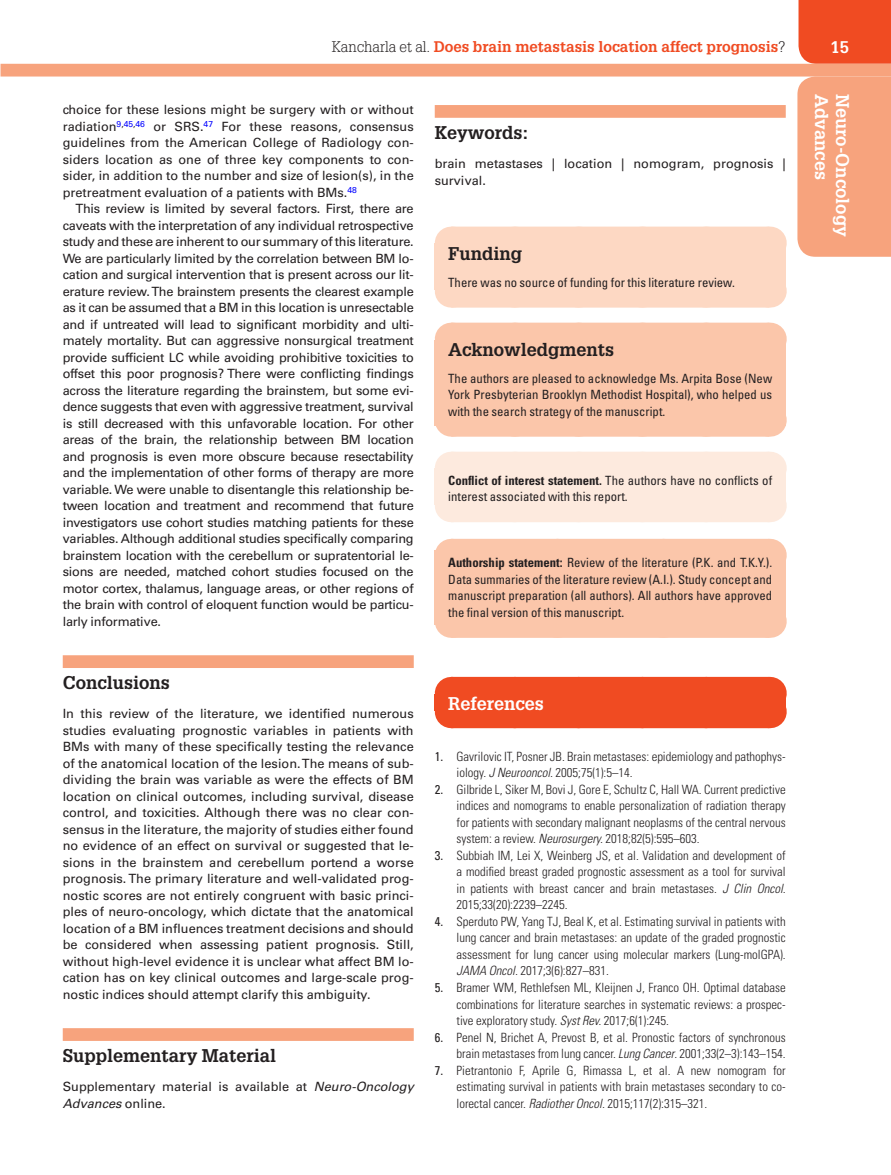
<style>
.page{position:relative;width:891px;height:1175px;background:#fff}
.page>*{position:absolute;margin:0;border:0;box-sizing:border-box;transform-origin:0 0}
.t1{font:700 18px "Glypha LT Std";color:#231f20}
.t2{font:700 18px "Glypha LT Std";color:#fff}
.t3{font:700 16.5px "Glypha LT Std";color:#fff}
.t4{font:700 15px "Glypha LT Std";color:#f04b22}
.t5{font:12.75px/16.5px "Univers LT Std";color:#231f20;text-align:justify}
.t6{font:300 condensed 12.75px/16.5px "Univers LT Std";color:#231f20;text-align:justify}
.t7{font:condensed 12.75px/16.5px "Univers LT Std";color:#231f20;text-align:justify}
.s1{font-weight:300;color:#231f20}
.s2{font-weight:700}
.s3{font-weight:700;font-size:12.9px}
.s4{font-style:italic}
.s5{font-weight:400}
</style>
<div class="page">
<div style="left:799px;top:0;width:92px;height:64px;background:#f04b22"></div>
<div style="left:1px;top:64px;width:890px;height:12px;background:#f7a37d"></div>
<div style="left:797px;top:76px;width:94px;height:181px;background:#f7a37d"></div>
<div style="left:63px;top:655px;width:351px;height:13px;background:#f7a37d"></div>
<div style="left:63px;top:1028px;width:351px;height:12px;background:#f7a37d"></div>
<div style="left:435px;top:105px;width:351px;height:13px;background:#f7a37d"></div>
<div style="left:435px;top:244px;width:351px;height:33px;background:#fdd8c3"></div>
<div style="left:451px;top:226px;width:318px;height:34px;background:#fdd8c3"></div>
<svg style="left:515px;top:226px;width:222px;height:1px"></svg>
<hr style="left:769px;top:226px;width:1px;height:34px;background:#fdd8c3">
<div style="left:435px;top:274px;width:351px;height:16px;background:#fdd8c3"></div>
<div style="left:451px;top:274px;width:318px;height:34px;background:#fdd8c3"></div>
<svg style="left:516px;top:307px;width:221px;height:1px"></svg>
<hr style="left:769px;top:274px;width:1px;height:34px;background:#fdd8c3">
<div style="left:435px;top:340px;width:351px;height:31px;background:#fbc6aa"></div>
<div style="left:451px;top:322px;width:318px;height:34px;background:#fbc6aa"></div>
<svg style="left:515px;top:322px;width:222px;height:1px"></svg>
<hr style="left:769px;top:322px;width:1px;height:34px;background:#fbc6aa">
<div style="left:435px;top:369px;width:351px;height:57px;background:#fbc6aa"></div>
<div style="left:451px;top:404px;width:318px;height:32px;background:#fbc6aa"></div>
<hr style="left:769px;top:404px;width:1px;height:32px;background:#fbc6aa">
<div style="left:435px;top:468px;width:351px;height:37px;background:#fdeade"></div>
<div style="left:451px;top:452px;width:318px;height:32px;background:#fdeade"></div>
<hr style="left:769px;top:452px;width:1px;height:32px;background:#fdeade">
<div style="left:451px;top:489px;width:318px;height:33px;background:#fdeade"></div>
<hr style="left:769px;top:489px;width:1px;height:33px;background:#fdeade">
<div style="left:435px;top:550px;width:351px;height:75px;background:#fbc6aa"></div>
<div style="left:451px;top:539px;width:318px;height:33px;background:#fbc6aa"></div>
<hr style="left:769px;top:539px;width:1px;height:33px;background:#fbc6aa">
<div style="left:451px;top:605px;width:318px;height:33px;background:#fbc6aa"></div>
<svg style="left:563px;top:637px;width:153px;height:1px"></svg>
<hr style="left:769px;top:605px;width:1px;height:33px;background:#fbc6aa">
<div style="left:435px;top:694px;width:351px;height:16px;background:#f04b22"></div>
<div style="left:451px;top:677px;width:318px;height:33px;background:#f04b22"></div>
<hr style="left:769px;top:677px;width:1px;height:33px;background:#f04b22">
<div style="left:451px;top:695px;width:318px;height:33px;background:#f04b22"></div>
<hr style="left:769px;top:695px;width:1px;height:33px;background:#f04b22">
<p class="t4" style="left:332px;top:37px;width:455px"><span class="s1">Kancharla et al.</span> Does brain metastasis location affect prognosis<span class="s1">?</span></p>
<p class="t3" style="left:831px;top:37px;width:20px">15</p>
<h1 class="t2" style="left:833px;top:94px;width:88px;rotate:90deg">Advances</h1>
<h1 class="t2" style="left:854px;top:94px;width:145px;rotate:90deg">Neuro-Oncology</h1>
<p class="t5" style="left:63px;top:102px;width:353px">choice for these lesions might be surgery with or without radiation<sup>9</sup><sup>,</sup><sup>45</sup><sup>,</sup><sup>46</sup> or SRS.<sup>47</sup> For these reasons, consensus guidelines from the American College of Radiology con&shy;siders location as one of three key components to con&shy;sider, in addition to the number and size of lesion(s), in the pretreatment evaluation of a patients with BMs.<sup>48</sup></p>
<p class="t5" style="left:63px;top:201px;width:353px;text-indent:13px">This review is limited by several factors. First, there are caveats with the interpretation of any individual retrospective study and these are inherent to our summary of this literature.<br>We are particularly limited by the correlation between BM lo&shy;cation and surgical intervention that is present across our lit&shy;erature review. The brainstem presents the clearest example as it can be assumed that a BM in this location is unresectable and if untreated will lead to significant morbidity and ulti&shy;mately mortality. But can aggressive nonsurgical treatment provide sufficient LC while avoiding prohibitive toxicities to offset this poor prognosis? There were conflicting findings across the literature regarding the brainstem, but some evi&shy;dence suggests that even with aggressive treatment, survival is still decreased with this unfavorable location. For other areas of the brain, the relationship between BM location and prognosis is even more obscure because resectability and the implementation of other forms of therapy are more variable. We were unable to disentangle this relationship be&shy;tween location and treatment and recommend that future investigators use cohort studies matching patients for these variables. Although additional studies specifically comparing brainstem location with the cerebellum or supratentorial le&shy;sions are needed, matched cohort studies focused on the motor cortex, thalamus, language areas, or other regions of the brain with control of eloquent function would be particu&shy;larly informative.</p>
<h1 class="t1" style="left:435px;top:121px;width:95px">Keywords:</h1>
<p class="t5" style="left:435px;top:155px;width:352px">brain metastases | location | nomogram, prognosis | survival.</p>
<h1 class="t1" style="left:448px;top:242px;width:76px">Funding</h1>
<p class="t7" style="left:448px;top:274px;width:288px">There was no source of funding for this literature review.</p>
<h1 class="t1" style="left:448px;top:338px;width:168px">Acknowledgments</h1>
<p class="t7" style="left:448px;top:370px;width:325px">The authors are pleased to acknowledge Ms. Arpita Bose (New York Presbyterian Brooklyn Methodist Hospital), who helped us with the search strategy of the manuscript.</p>
<p class="t7" style="left:448px;top:472px;width:325px"><span class="s2">Conflict of interest statement.</span> The authors have no conflicts of interest associated with this report.</p>
<p class="t7" style="left:448px;top:554px;width:326px"><span class="s3">Authorship statement:</span> Review of the literature (P.K. and T.K.Y.).<br>Data summaries of the literature review (A.I.). Study concept and manuscript preparation (all authors). All authors have approved the final version of this manuscript.</p>
<h1 class="t1" style="left:63px;top:671px;width:109px">Conclusions</h1>
<p class="t5" style="left:63px;top:705px;width:353px">In this review of the literature, we identified numerous studies evaluating prognostic variables in patients with BMs with many of these specifically testing the relevance of the anatomical location of the lesion. The means of sub&shy;dividing the brain was variable as were the effects of BM location on clinical outcomes, including survival, disease control, and toxicities. Although there was no clear con&shy;sensus in the literature, the majority of studies either found no evidence of an effect on survival or suggested that le&shy;sions in the brainstem and cerebellum portend a worse prognosis. The primary literature and well-validated prog&shy;nostic scores are not entirely congruent with basic princi&shy;ples of neuro-oncology, which dictate that the anatomical location of a BM influences treatment decisions and should be considered when assessing patient prognosis. Still, without high-level evidence it is unclear what affect BM lo&shy;cation has on key clinical outcomes and large-scale prog&shy;nostic indices should attempt clarify this ambiguity.</p>
<h1 class="t1" style="left:63px;top:1044px;width:215px">Supplementary Material</h1>
<p class="t5" style="left:63px;top:1078px;width:353px">Supplementary material is available at <span class="s4">Neuro-Oncology<br>Advances</span> online.</p>
<h1 class="t2" style="left:448px;top:692px;width:97px">References</h1>
<p class="t6" style="left:457px;top:748px;width:331px;text-indent:-22px"><span class="s5">1.</span> Gavrilovic IT, Posner JB. Brain metastases: epidemiology and pathophys&shy;iology. <span class="s4">J Neurooncol.</span> 2005;75(1):5–14.</p>
<p class="t6" style="left:457px;top:781px;width:331px;text-indent:-22px"><span class="s5">2.</span> Gilbride L, Siker M, Bovi J, Gore E, Schultz C, Hall WA. Current predictive indices and nomograms to enable personalization of radiation therapy for patients with secondary malignant neoplasms of the central nervous system: a review. <span class="s4">Neurosurgery.</span> 2018;82(5):595–603.</p>
<p class="t6" style="left:457px;top:847px;width:331px;text-indent:-22px"><span class="s5">3.</span> Subbiah IM, Lei X, Weinberg JS, et al. Validation and development of a modified breast graded prognostic assessment as a tool for survival in patients with breast cancer and brain metastases. <span class="s4">J Clin Oncol.<br></span>2015;33(20):2239–2245.</p>
<p class="t6" style="left:457px;top:913px;width:331px;text-indent:-22px"><span class="s5">4.</span> Sperduto PW, Yang TJ, Beal K, et al. Estimating survival in patients with lung cancer and brain metastases: an update of the graded prognostic assessment for lung cancer using molecular markers (Lung-molGPA).<br><span class="s4">JAMA Oncol.</span> 2017;3(6):827–831.</p>
<p class="t6" style="left:457px;top:979px;width:331px;text-indent:-22px"><span class="s5">5.</span> Bramer WM, Rethlefsen ML, Kleijnen J, Franco OH. Optimal database combinations for literature searches in systematic reviews: a prospec&shy;tive exploratory study. <span class="s4">Syst Rev.</span> 2017;6(1):245.</p>
<p class="t6" style="left:435px;top:1028px;width:352px;text-align:right"><span class="s5">6.</span> Penel N, Brichet A, Prevost B, et al. Pronostic factors of synchronous brain metastases from lung cancer. <span class="s4">Lung Cancer</span>. 2001;33(2–3):143–154.</p>
<p class="t6" style="left:457px;top:1061px;width:331px;text-indent:-22px"><span class="s5">7.</span> Pietrantonio F, Aprile G, Rimassa L, et al. A new nomogram for estimating survival in patients with brain metastases secondary to co&shy;lorectal cancer. <span class="s4">Radiother Oncol.</span> 2015;117(2):315–321.</p>
</div>
